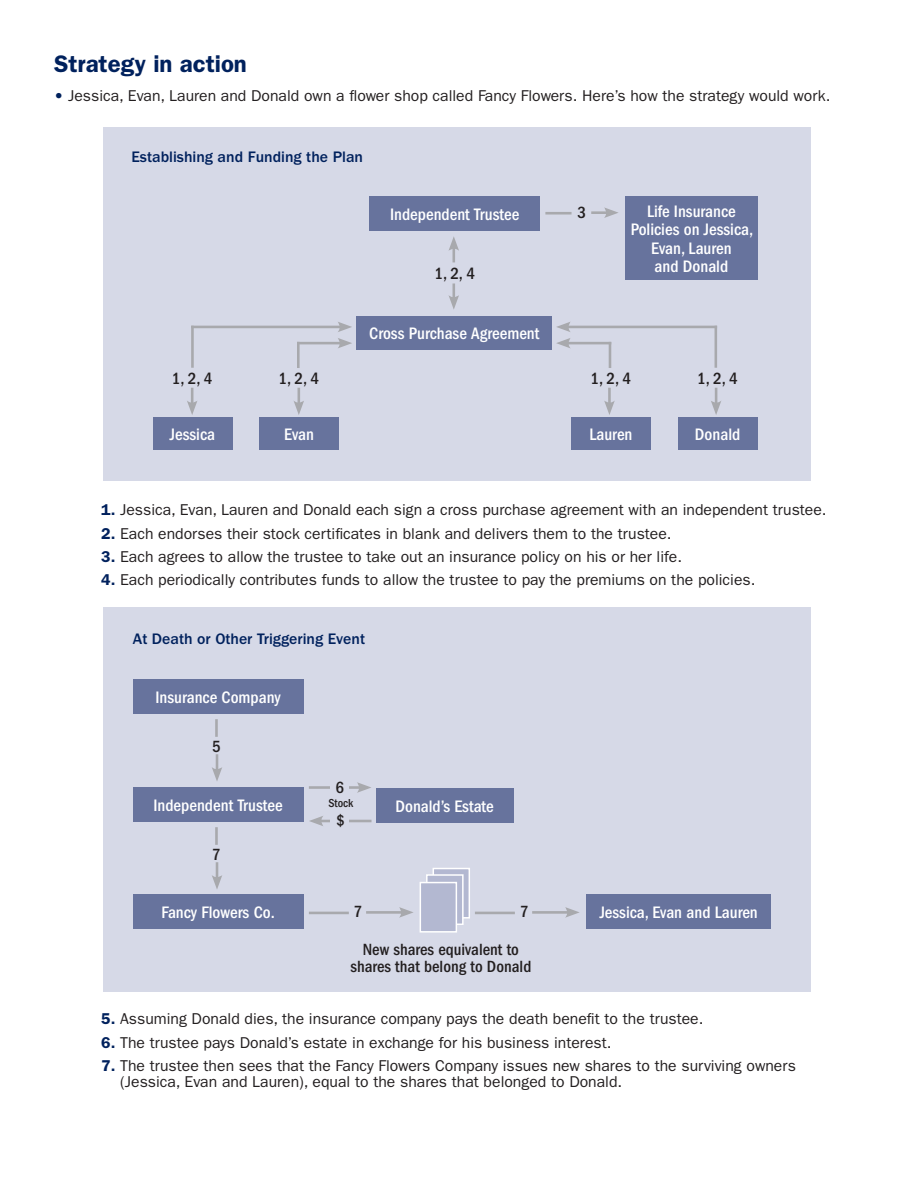
<style>
.page{position:relative;width:918px;height:1188px;background:#fff}
.page>*{position:absolute;margin:0;border:0;box-sizing:border-box;transform-origin:0 0}
.SI___B_Head{font:600 24px "Franklin Gothic";color:#00215d}
.Table_-_Title{font:500 condensed 17.25px/18.6px "Franklin Gothic";color:#fff;text-align:center}
.Table_-_Title-2{font:500 condensed 16.8px/16.8px "Franklin Gothic";color:#231f20;text-align:center}
.SI___Bullet_Text{font:15.75px/16.5px "Franklin Gothic";color:#231f20}
.SI___B_Head-2{font:500 15.75px "Franklin Gothic";color:#00215d}
.Table_-_Title-3{font:500 condensed 12px "Franklin Gothic";color:#231f20}
.s1{font-weight:800;color:#00215d}
.s2{font-weight:600;color:#00215d}
</style>
<div class="page">
<div style="left:104px;top:127px;width:707px;height:354px;background:#d6d9e7"></div>
<hr style="left:297px;top:342px;width:45px;height:2px;background:#a8a9ad">
<svg style="left:338px;top:338px;width:14px;height:10px"></svg>
<div style="left:369px;top:196px;width:171px;height:34px;background:#67739d"></div>
<svg style="left:448px;top:236px;width:11px;height:26px"></svg>
<svg style="left:448px;top:284px;width:11px;height:25px"></svg>
<div style="left:357px;top:316px;width:195px;height:34px;background:#67739d"></div>
<svg style="left:294px;top:388px;width:10px;height:27px"></svg>
<div style="left:259px;top:418px;width:80px;height:32px;background:#67739d"></div>
<hr style="left:297px;top:342px;width:3px;height:26px;background:#a8a9ad">
<hr style="left:191px;top:326px;width:151px;height:2px;background:#a8a9ad">
<svg style="left:338px;top:322px;width:14px;height:10px"></svg>
<hr style="left:191px;top:326px;width:3px;height:42px;background:#a8a9ad">
<svg style="left:187px;top:388px;width:10px;height:27px"></svg>
<div style="left:153px;top:418px;width:79px;height:32px;background:#67739d"></div>
<hr style="left:566px;top:342px;width:45px;height:2px;background:#a8a9ad">
<svg style="left:556px;top:338px;width:15px;height:10px"></svg>
<hr style="left:608px;top:388px;width:3px;height:17px;background:#a8a9ad">
<svg style="left:604px;top:400px;width:11px;height:15px"></svg>
<div style="left:678px;top:418px;width:80px;height:32px;background:#67739d"></div>
<hr style="left:609px;top:342px;width:2px;height:26px;background:#a8a9ad">
<hr style="left:566px;top:326px;width:151px;height:2px;background:#a8a9ad">
<svg style="left:556px;top:322px;width:15px;height:10px"></svg>
<hr style="left:715px;top:326px;width:2px;height:42px;background:#a8a9ad">
<svg style="left:711px;top:388px;width:10px;height:27px"></svg>
<div style="left:571px;top:418px;width:80px;height:32px;background:#67739d"></div>
<hr style="left:591px;top:211px;width:18px;height:3px;background:#a8a9ad">
<svg style="left:604px;top:207px;width:14px;height:11px"></svg>
<hr style="left:545px;top:212px;width:27px;height:3px;background:#a8a9ad">
<div style="left:625px;top:196px;width:133px;height:84px;background:#67739d"></div>
<div style="left:104px;top:607px;width:707px;height:385px;background:#d6d9e7"></div>
<div style="left:133px;top:680px;width:170px;height:34px;background:#67739d"></div>
<svg style="left:212px;top:754px;width:10px;height:27px"></svg>
<hr style="left:215px;top:719px;width:3px;height:18px;background:#a8a9ad">
<div style="left:133px;top:788px;width:170px;height:34px;background:#67739d"></div>
<svg style="left:212px;top:862px;width:10px;height:27px"></svg>
<hr style="left:215px;top:827px;width:3px;height:18px;background:#a8a9ad">
<div style="left:133px;top:894px;width:170px;height:35px;background:#67739d"></div>
<hr style="left:309px;top:786px;width:53px;height:3px;background:#a8a9ad">
<svg style="left:357px;top:782px;width:14px;height:11px"></svg>
<hr style="left:319px;top:820px;width:53px;height:2px;background:#a8a9ad">
<svg style="left:309px;top:816px;width:15px;height:10px"></svg>
<div style="left:330px;top:781px;width:19px;height:44px;background:#d6d9e7"></div>
<div style="left:376px;top:788px;width:138px;height:35px;background:#67739d"></div>
<hr style="left:366px;top:911px;width:38px;height:3px;background:#a8a9ad">
<svg style="left:399px;top:907px;width:14px;height:11px"></svg>
<hr style="left:309px;top:912px;width:40px;height:2px;background:#a8a9ad">
<div style="left:433px;top:868px;width:37px;height:51px;background:#b3b8d1;border:2px solid #fff"></div>
<div style="left:426px;top:874px;width:38px;height:51px;background:#b3b8d1;border:2px solid #fff"></div>
<div style="left:420px;top:882px;width:37px;height:51px;background:#b3b8d1;border:2px solid #fff"></div>
<hr style="left:532px;top:911px;width:38px;height:3px;background:#a8a9ad">
<svg style="left:565px;top:907px;width:14px;height:11px"></svg>
<hr style="left:475px;top:912px;width:40px;height:2px;background:#a8a9ad">
<div style="left:586px;top:894px;width:185px;height:35px;background:#67739d"></div>
<p class="SI___B_Head" style="left:54px;top:50px;width:194px">Strategy in action</p>
<p class="SI___Bullet_Text" style="left:54px;top:88px;width:778px"><span class="s1">•</span> Jessica, Evan, Lauren and Donald own a flower shop called Fancy Flowers. Here’s how the strategy would work.</p>
<p class="SI___B_Head-2" style="left:131px;top:148px;width:233px">Establishing and Funding the Plan</p>
<p class="Table_-_Title" style="left:390px;top:205px;width:131px">Independent Trustee</p>
<p class="Table_-_Title-2" style="left:434px;top:265px;width:42px">1, 2, 4</p>
<p class="Table_-_Title-2" style="left:172px;top:370px;width:42px">1, 2, 4</p>
<p class="Table_-_Title" style="left:170px;top:425px;width:47px">Jessica</p>
<p class="Table_-_Title-2" style="left:279px;top:370px;width:42px">1, 2, 4</p>
<p class="Table_-_Title" style="left:284px;top:425px;width:31px">Evan</p>
<p class="Table_-_Title" style="left:369px;top:324px;width:172px">Cross Purchase Agreement</p>
<p class="Table_-_Title-2" style="left:578px;top:204px;width:10px">3</p>
<p class="Table_-_Title" style="left:631px;top:202px;width:124px">Life Insurance<br>Policies on Jessica,<br>Evan, Lauren<br>and Donald</p>
<p class="Table_-_Title-2" style="left:590px;top:370px;width:42px">1, 2, 4</p>
<p class="Table_-_Title" style="left:589px;top:425px;width:45px">Lauren</p>
<p class="Table_-_Title-2" style="left:697px;top:370px;width:42px">1, 2, 4</p>
<p class="Table_-_Title" style="left:695px;top:425px;width:47px">Donald</p>
<p class="SI___Bullet_Text" style="left:101px;top:502px;width:727px"><span class="s2">1.</span> Jessica, Evan, Lauren and Donald each sign a cross purchase agreement with an independent trustee.</p>
<p class="SI___Bullet_Text" style="left:101px;top:525px;width:572px"><span class="s2">2.</span> Each endorses their stock certificates in blank and delivers them to the trustee.</p>
<p class="SI___Bullet_Text" style="left:101px;top:548px;width:582px"><span class="s2">3.</span> Each agrees to allow the trustee to take out an insurance policy on his or her life.</p>
<p class="SI___Bullet_Text" style="left:101px;top:572px;width:656px"><span class="s2">4.</span> Each periodically contributes funds to allow the trustee to pay the premiums on the policies.</p>
<p class="SI___B_Head-2" style="left:133px;top:630px;width:234px">At Death or Other Triggering Event</p>
<p class="Table_-_Title" style="left:155px;top:688px;width:127px">Insurance Company</p>
<p class="Table_-_Title-2" style="left:212px;top:738px;width:10px">5</p>
<p class="Table_-_Title" style="left:153px;top:796px;width:131px">Independent Trustee</p>
<p class="Table_-_Title-2" style="left:212px;top:846px;width:10px">7</p>
<p class="Table_-_Title" style="left:161px;top:903px;width:115px">Fancy Flowers Co.</p>
<p class="Table_-_Title-2" style="left:336px;top:779px;width:10px">6</p>
<p class="Table_-_Title-2" style="left:336px;top:812px;width:10px">$</p>
<p class="Table_-_Title-3" style="left:328px;top:797px;width:26px">Stock</p>
<p class="Table_-_Title" style="left:395px;top:797px;width:100px">Donald’s Estate</p>
<p class="Table_-_Title-2" style="left:354px;top:903px;width:10px">7</p>
<p class="Table_-_Title-2" style="left:520px;top:903px;width:10px">7</p>
<p class="Table_-_Title" style="left:600px;top:903px;width:160px">Jessica, Evan and Lauren</p>
<p class="Table_-_Title-2" style="left:350px;top:941px;width:182px">New shares equivalent to shares that belong to Donald</p>
<p class="SI___Bullet_Text" style="left:101px;top:1011px;width:604px"><span class="s2">5.</span> Assuming Donald dies, the insurance company pays the death benefit to the trustee.</p>
<p class="SI___Bullet_Text" style="left:101px;top:1034px;width:512px"><span class="s2">6.</span> The trustee pays Donald’s estate in exchange for his business interest.</p>
<p class="SI___Bullet_Text" style="left:120px;top:1057px;width:677px;text-indent:-19px"><span class="s2">7.</span> The trustee then sees that the Fancy Flowers Company issues new shares to the surviving owners (Jessica, Evan and Lauren), equal to the shares that belonged to Donald.</p>
</div>
